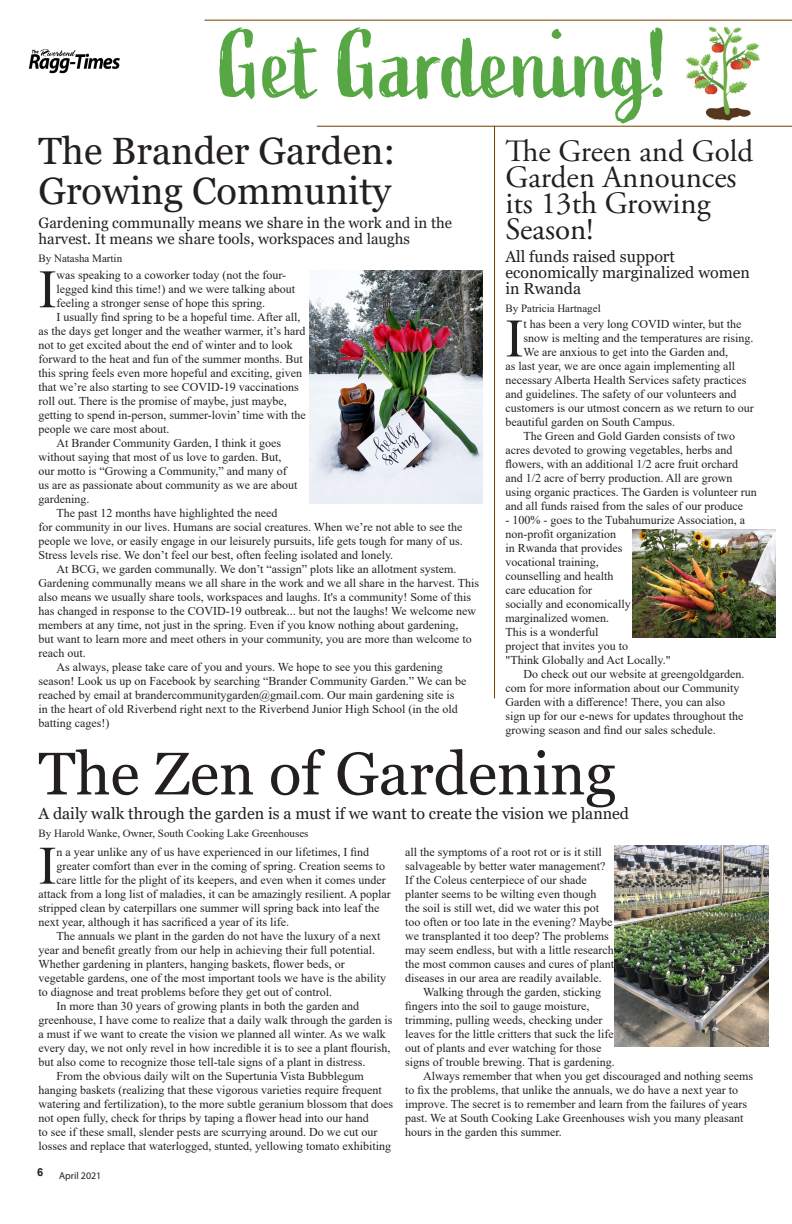
<style>
.page{position:relative;width:792px;height:1224px;background:#fff}
.page>*{position:absolute;margin:0;border:0;box-sizing:border-box;transform-origin:0 0}
.t1{font:95px "Active";color:#57a745}
.t2{font:60px "Georgia";color:#231f20}
.t3{font:54.3px "Times New Roman";color:#231f20}
.t4{font:38px "Georgia";color:#231f20}
.t5{font:31px/26px "Adobe Garamond Pro";color:#231f20}
.t6{font:16px/16px "Georgia";color:#231f20}
.t7{font:15px/16px "Georgia";color:#231f20}
.t8{font:12px/14px "Times New Roman";color:#231f20}
.t9{font:11px "Times New Roman";color:#231f20}
.t10{font:700 11px "Arial";color:#231f20}
.t11{font:10px "Myriad Pro";color:#231f20}
</style>
<div class="page">
<img style="left:28px;top:50px;width:91px;height:24px">
<hr style="left:204px;top:20px;width:588px;height:1px;background:#753e00">
<hr style="left:317px;top:126px;width:475px;height:1px;background:#753e00">
<img style="left:310px;top:271px;width:172px;height:233px">
<img style="left:615px;top:845px;width:154px;height:201px">
<img style="left:632px;top:530px;width:143px;height:108px">
<hr style="left:494px;top:126px;width:1px;height:572px;background:#753e00">
<img style="left:685px;top:27px;width:75px;height:93px">
<p class="t1" style="left:219px;top:11px;width:451px">Get Gardening!</p>
<p class="t4" style="left:38px;top:128px;width:358px">The Brander Garden:</p>
<p class="t4" style="left:38px;top:168px;width:354px">Growing Community</p>
<p class="t7" style="left:38px;top:215px;width:415px">Gardening communally means we share in the work and in the harvest. It means we share tools, workspaces and laughs</p>
<p class="t3" style="left:38px;top:251px;width:20px">I</p>
<p class="t8" style="left:57px;top:268px;width:240px">was speaking to a coworker today (not the four&shy;legged kind this time!) and we were talking about feeling a stronger sense of hope this spring.</p>
<p class="t8" style="left:38px;top:310px;width:269px;text-indent:18px">I usually find spring to be a hopeful time. After all, as the days get longer and the weather warmer, it’s hard not to get excited about the end of winter and to look forward to the heat and fun of the summer months. But this spring feels even more hopeful and exciting, given that we’re also starting to see COVID-19 vaccinations roll out. There is the promise of maybe, just maybe, getting to spend in-person, summer-lovin’ time with the people we care most about.</p>
<p class="t8" style="left:38px;top:436px;width:260px;text-indent:18px">At Brander Community Garden, I think it goes without saying that most of us love to garden. But, our motto is “Growing a Community,” and many of us are as passionate about community as we are about gardening.</p>
<p class="t8" style="left:38px;top:506px;width:426px;text-indent:18px">The past 12 months have highlighted the need<br>for community in our lives. Humans are social creatures. When we’re not able to see the people we love, or easily engage in our leisurely pursuits, life gets tough for many of us.<br>Stress levels rise. We don’t feel our best, often feeling isolated and lonely.</p>
<p class="t8" style="left:38px;top:562px;width:442px;text-indent:18px">At BCG, we garden communally. We don’t “assign” plots like an allotment system.<br>Gardening communally means we all share in the work and we all share in the harvest. This also means we usually share tools, workspaces and laughs. It's a community! Some of this has changed in response to the COVID-19 outbreak... but not the laughs! We welcome new members at any time, not just in the spring. Even if you know nothing about gardening,<br>but want to learn more and meet others in your community, you are more than welcome to reach out.</p>
<p class="t8" style="left:38px;top:660px;width:430px;text-indent:18px">As always, please take care of you and yours. We hope to see you this gardening season! Look us up on Facebook by searching “Brander Community Garden.” We can be reached by email at brandercommunitygarden@gmail.com. Our main gardening site is in the heart of old Riverbend right next to the Riverbend Junior High School (in the old batting cages!)</p>
<p class="t5" style="left:505px;top:139px;width:249px">The Green and Gold<br>Garden Announces its 13th Growing<br>Season!</p>
<p class="t6" style="left:505px;top:249px;width:246px">All funds raised support economically marginalized women in Rwanda</p>
<p class="t9" style="left:505px;top:300px;width:97px">By Patricia Hartnagel</p>
<p class="t9" style="left:38px;top:250px;width:85px">By Natasha Martin</p>
<p class="t3" style="left:505px;top:300px;width:20px">I</p>
<p class="t8" style="left:524px;top:317px;width:220px">t has been a very long COVID winter, but the</p>
<p class="t8" style="left:524px;top:331px;width:231px">snow is melting and the temperatures are rising.</p>
<p class="t8" style="left:524px;top:345px;width:206px">We are anxious to get into the Garden and,</p>
<p class="t8" style="left:505px;top:359px;width:231px">as last year, we are once again implementing all</p>
<p class="t8" style="left:505px;top:373px;width:242px">necessary Alberta Health Services safety practices</p>
<p class="t8" style="left:505px;top:387px;width:233px">and guidelines. The safety of our volunteers and</p>
<p class="t8" style="left:505px;top:401px;width:250px">customers is our utmost concern as we return to our</p>
<p class="t8" style="left:505px;top:415px;width:171px">beautiful garden on South Campus.</p>
<p class="t8" style="left:505px;top:429px;width:253px;text-indent:18px">The Green and Gold Garden consists of two acres devoted to growing vegetables, herbs and flowers, with an additional 1/2 acre fruit orchard and 1/2 acre of berry production. All are grown using organic practices. The Garden is volunteer run and all funds raised from the sales of our produce</p>
<p class="t8" style="left:505px;top:513px;width:241px">- 100% - goes to the Tubahumurize Association, a non-profit organization<br>in Rwanda that provides<br>vocational training,<br>counselling and health<br>care education for<br>socially and economically<br>marginalized women.<br>This is a wonderful<br>project that invites you to<br>"Think Globally and Act Locally."</p>
<p class="t8" style="left:505px;top:667px;width:240px;text-indent:18px">Do check out our website at greengoldgarden. com for more information about our Community Garden with a difference! There, you can also sign up for our e-news for updates throughout the growing season and find our sales schedule.</p>
<p class="t2" style="left:38px;top:737px;width:579px">The Zen of Gardening</p>
<p class="t6" style="left:38px;top:806px;width:592px">A daily walk through the garden is a must if we want to create the vision we planned</p>
<p class="t9" style="left:38px;top:826px;width:272px">By Harold Wanke, Owner, South Cooking Lake Greenhouses</p>
<p class="t3" style="left:38px;top:827px;width:20px">I</p>
<p class="t8" style="left:57px;top:844px;width:314px">n a year unlike any of us have experienced in our lifetimes, I find</p>
<p class="t8" style="left:57px;top:858px;width:330px">greater comfort than ever in the coming of spring. Creation seems to</p>
<p class="t8" style="left:57px;top:872px;width:331px">care little for the plight of its keepers, and even when it comes under</p>
<p class="t8" style="left:38px;top:886px;width:354px">attack from a long list of maladies, it can be amazingly resilient. A poplar</p>
<p class="t8" style="left:38px;top:900px;width:342px">stripped clean by caterpillars one summer will spring back into leaf the</p>
<p class="t8" style="left:38px;top:914px;width:252px">next year, although it has sacrificed a year of its life.</p>
<p class="t8" style="left:38px;top:928px;width:349px;text-indent:18px">The annuals we plant in the garden do not have the luxury of a next year and benefit greatly from our help in achieving their full potential.<br>Whether gardening in planters, hanging baskets, flower beds, or vegetable gardens, one of the most important tools we have is the ability to diagnose and treat problems before they get out of control.</p>
<p class="t8" style="left:38px;top:998px;width:355px;text-indent:18px">In more than 30 years of growing plants in both the garden and greenhouse, I have come to realize that a daily walk through the garden is a must if we want to create the vision we planned all winter. As we walk every day, we not only revel in how incredible it is to see a plant flourish, but also come to recognize those tell-tale signs of a plant in distress.</p>
<p class="t8" style="left:38px;top:1068px;width:356px;text-indent:18px">From the obvious daily wilt on the Supertunia Vista Bubblegum hanging baskets (realizing that these vigorous varieties require frequent watering and fertilization), to the more subtle geranium blossom that does not open fully, check for thrips by taping a flower head into our hand<br>to see if these small, slender pests are scurrying around. Do we cut our losses and replace that waterlogged, stunted, yellowing tomato exhibiting</p>
<p class="t10" style="left:37px;top:1164px;width:8px">6</p>
<p class="t11" style="left:59px;top:1169px;width:44px">April 2021</p>
<p class="t8" style="left:405px;top:844px;width:210px">all the symptoms of a root rot or is it still salvageable by better water management?<br>If the Coleus centerpiece of our shade planter seems to be wilting even though the soil is still wet, did we water this pot too often or too late in the evening? Maybe we transplanted it too deep? The problems may seem endless, but with a little research the most common causes and cures of plant diseases in our area are readily available.</p>
<p class="t8" style="left:405px;top:984px;width:211px;text-indent:18px">Walking through the garden, sticking fingers into the soil to gauge moisture, trimming, pulling weeds, checking under leaves for the little critters that suck the life out of plants and ever watching for those signs of trouble brewing. That is gardening.</p>
<p class="t8" style="left:405px;top:1068px;width:350px;text-indent:18px">Always remember that when you get discouraged and nothing seems to fix the problems, that unlike the annuals, we do have a next year to improve. The secret is to remember and learn from the failures of years past. We at South Cooking Lake Greenhouses wish you many pleasant hours in the garden this summer.</p>
</div>
